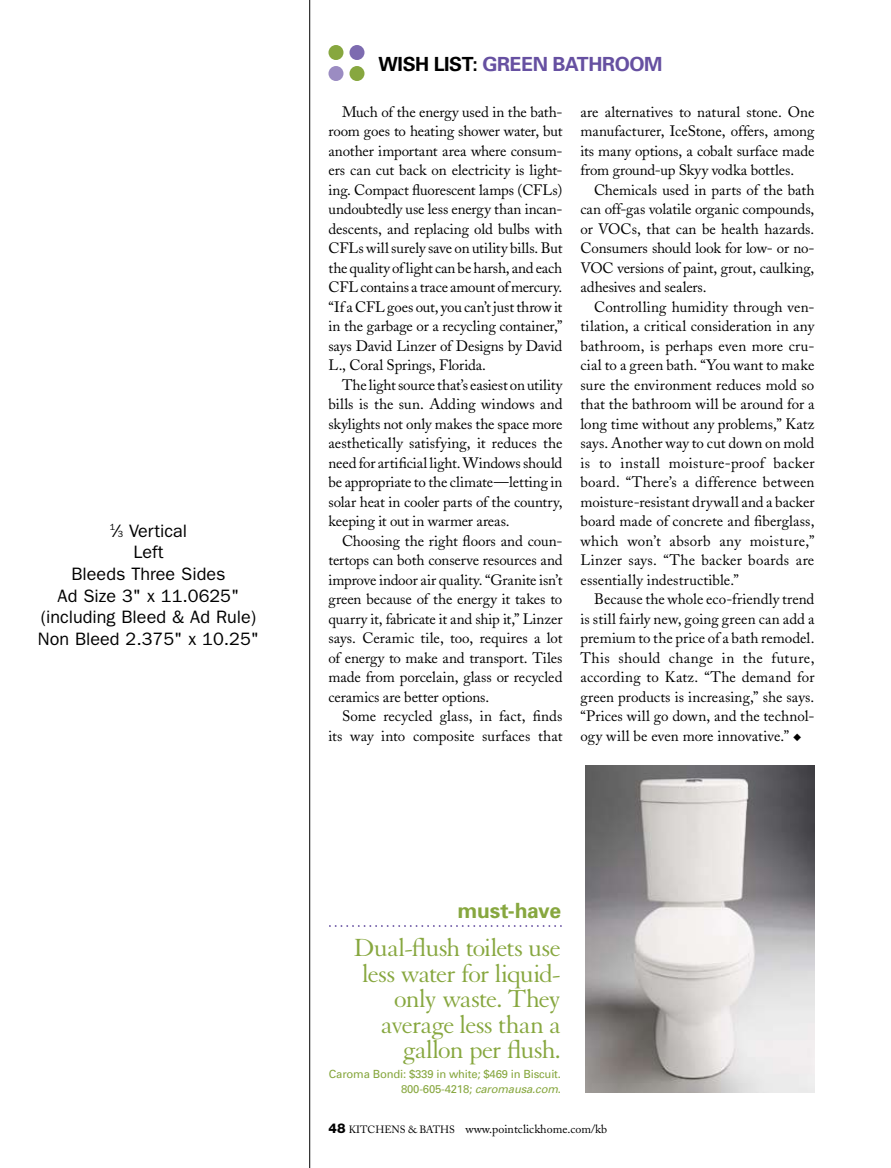
<style>
.page{position:relative;width:891px;height:1168px;background:#fff}
.page>*{position:absolute;margin:0;border:0;box-sizing:border-box;transform-origin:0 0}
.t1{font:27px/25.5px "Granjon";letter-spacing:-.035em;color:#87a73f;text-align:right}
.t2{font:700 21px "Univers";color:#87a73f}
.t3{font:700 19.5px "Univers";letter-spacing:-.02em;color:#6650a1}
.t4{font:18px/21.6px "Franklin Gothic";color:#000;text-align:center}
.t5{font:15px/19.5px "Adobe Caslon";color:#000;text-align:justify}
.t6{font:12px "Adobe Caslon";color:#000}
.t7{font:11.25px/15px "Univers";letter-spacing:-.015em;color:#87a73f;text-align:right}
.s1{font-size:9px}
.s2{color:#000}
.s3{font-style:italic}
.s4{font-family:"Helvetica Neue";font-weight:800;font-size:13.5px}
.s5{font-size:10.5px}
</style>
<div class="page">
<img style="left:585px;top:765px;width:229px;height:328px">
<hr style="left:309px;top:0;width:1px;height:1168px;background:#000">
<svg style="left:329px;top:925px;width:232px;height:2px"></svg>
<div style="left:328px;top:45px;width:16px;height:15px;background:#87a73f;border-radius:50%"></div>
<div style="left:328px;top:66px;width:16px;height:15px;background:#9b8cc2;border-radius:50%"></div>
<div style="left:350px;top:45px;width:14px;height:15px;background:#7d6bb0;border-radius:50%"></div>
<div style="left:350px;top:66px;width:14px;height:15px;background:#87a73f;border-radius:50%"></div>
<p class="t4" style="left:38px;top:520px;width:223px"><sup>1</sup>⁄<span class="s1">3</span> Vertical<br>Left<br>Bleeds Three Sides<br>Ad Size 3" x 11.0625" (including Bleed &amp; Ad Rule)<br>Non Bleed 2.375" x 10.25"</p>
<h3 class="t3" style="left:378px;top:52px;width:286px"><span class="s2">WISH LIST:</span> GREEN BATHROOM</h3>
<p class="t5" style="left:328px;top:102px;width:236px;text-indent:14px">Much of the energy used in the bath&shy;room goes to heating shower water, but another important area where consum&shy;ers can cut back on electricity is light&shy;ing. Compact fluorescent lamps (CFLs) undoubtedly use less energy than incan&shy;descents, and replacing old bulbs with CFLs will surely save on utility bills. But the quality of light can be harsh, and each CFL contains a trace amount of mercury. “If a CFL goes out, you can’t just throw it in the garbage or a recycling container,” says David Linzer of Designs by David L., Coral Springs, Florida.</p>
<p class="t5" style="left:328px;top:375px;width:236px;text-indent:14px">The light source that’s easiest on utility bills is the sun. Adding windows and skylights not only makes the space more aesthetically satisfying, it reduces the need for artificial light. Windows should be appropriate to the climate—letting in solar heat in cooler parts of the country, keeping it out in warmer areas.</p>
<p class="t5" style="left:328px;top:531px;width:236px;text-indent:14px">Choosing the right floors and coun&shy;tertops can both conserve resources and improve indoor air quality. “Granite isn’t green because of the energy it takes to quarry it, fabricate it and ship it,” Linzer says. Ceramic tile, too, requires a lot of energy to make and transport. Tiles made from porcelain, glass or recycled ceramics are better options.</p>
<p class="t5" style="left:328px;top:706px;width:236px;text-align:right">Some recycled glass, in fact, finds its way into composite surfaces that</p>
<p class="t5" style="left:580px;top:102px;width:235px">are alternatives to natural stone. One manufacturer, IceStone, offers, among its many options, a cobalt surface made from ground-up Skyy vodka bottles.</p>
<p class="t5" style="left:580px;top:180px;width:235px;text-indent:14px">Chemicals used in parts of the bath can off-gas volatile organic compounds, or VOCs, that can be health hazards.<br>Consumers should look for low- or no-VOC versions of paint, grout, caulking, adhesives and sealers.</p>
<p class="t5" style="left:580px;top:297px;width:236px;text-indent:14px">Controlling humidity through ven&shy;tilation, a critical consideration in any bathroom, is perhaps even more cru&shy;cial to a green bath. “You want to make sure the environment reduces mold so that the bathroom will be around for a long time without any problems,” Katz says. Another way to cut down on mold is to install moisture-proof backer board. “There’s a difference between moisture-resistant drywall and a backer board made of concrete and fiberglass, which won’t absorb any moisture,” Linzer says. “The backer boards are essentially indestructible.”</p>
<p class="t5" style="left:580px;top:589px;width:236px;text-indent:14px">Because the whole eco-friendly trend is still fairly new, going green can add a premium to the price of a bath remodel.<br>This should change in the future, according to Katz. “The demand for green products is increasing,” she says. “Prices will go down, and the technol&shy;ogy will be even more innovative.” ◆</p>
<h2 class="t2" style="left:458px;top:898px;width:105px">MUST-HAVE</h2>
<h1 class="t1" style="left:354px;top:936px;width:209px">Dual-flush toilets use less water for liquid&shy;only waste. They average less than a gallon per flush.</h1>
<p class="t7" style="left:329px;top:1066px;width:234px">Caroma Bondi: $339 in white; $469 in Biscuit.<br>800-605-4218; <span class="s3">caromausa.com</span>.</p>
<p class="t6" style="left:328px;top:1122px;width:280px"><span class="s4">48</span> <span class="s5">KITCHENS &amp; BATHS</span> www.pointclickhome.com/kb</p>
</div>
